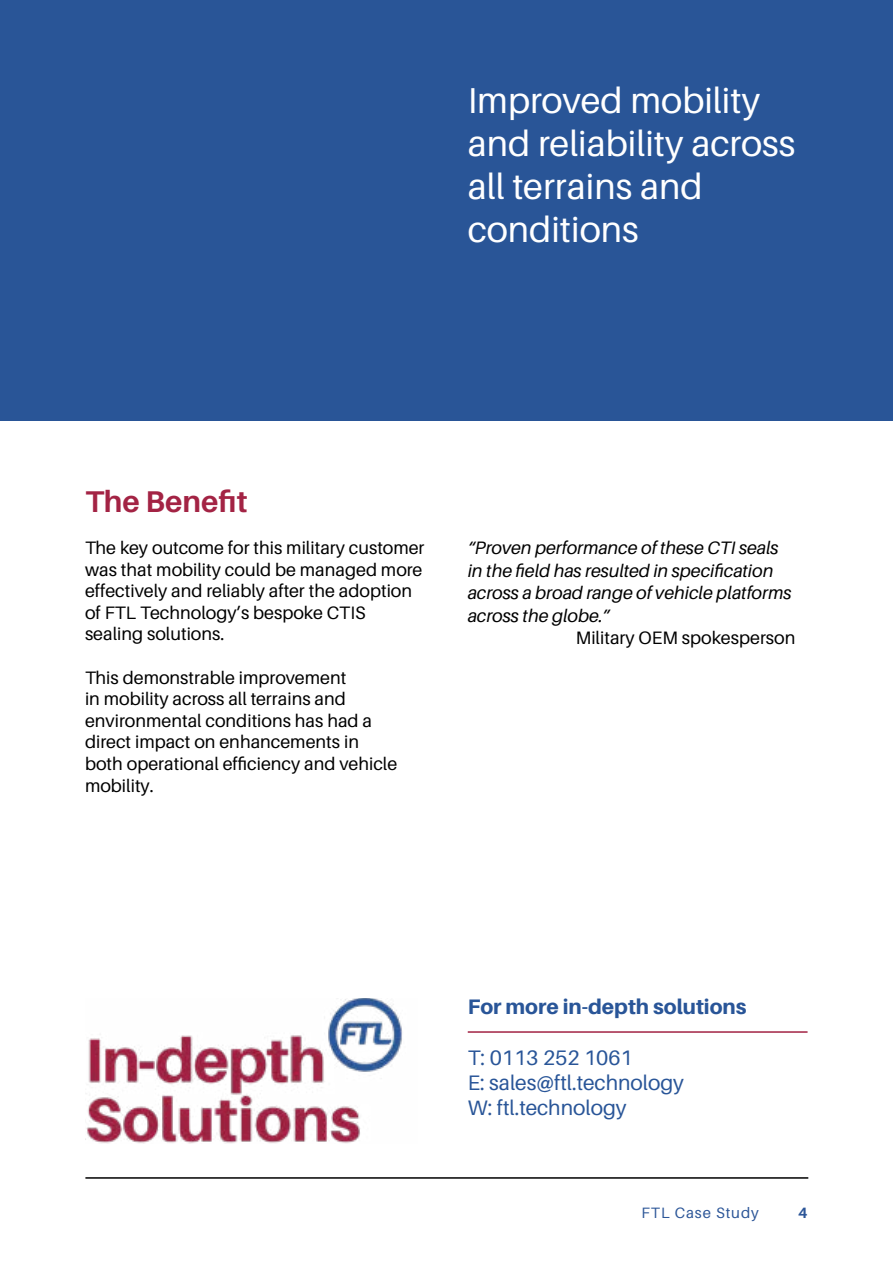
<style>
.page{position:relative;width:893px;height:1263px;background:#fff}
.page>*{position:absolute;margin:0;border:0;box-sizing:border-box;transform-origin:0 0}
.t1{font:36px/43.2px "Aileron";color:#fff}
.t2{font:700 30px "Aileron";color:#a32344}
.t3{font:21px/25.2px "Aileron";color:#295598}
.t4{font:800 21px "Aileron";color:#295598}
.t5{font:18px/21.6px "Aileron";color:#000}
.t6{font:italic 18px/22.5px "Aileron";color:#000}
.t7{font:15px "Aileron";letter-spacing:.06em;color:#2c5698}
.t8{font:700 15px "Aileron";color:#2c5698}
</style>
<div class="page">
<hr style="left:85px;top:1177px;width:723px;height:2px;background:#000">
<img style="left:85px;top:998px;width:317px;height:145px">
<hr style="left:468px;top:1031px;width:339px;height:2px;background:#a22243">
<div style="left:0;top:0;width:893px;height:421px;background:#295597"></div>
<h1 class="t1" style="left:468px;top:79px;width:329px">Improved mobility and reliability across all terrains and conditions</h1>
<h2 class="t2" style="left:85px;top:485px;width:164px">The Benefit</h2>
<p class="t5" style="left:85px;top:537px;width:341px">The key outcome for this military customer was that mobility could be managed more effectively and reliably after the adoption of FTL Technology’s bespoke CTIS sealing solutions.</p>
<p class="t5" style="left:85px;top:667px;width:314px">This demonstrable improvement<br>in mobility across all terrains and environmental conditions has had a direct impact on enhancements in both operational efficiency and vehicle mobility.</p>
<p class="t6" style="left:468px;top:537px;width:325px">“Proven performance of these CTI seals in the field has resulted in specification across a broad range of vehicle platforms across the globe.”</p>
<p class="t5" style="left:576px;top:627px;width:221px">Military OEM spokesperson</p>
<p class="t4" style="left:468px;top:995px;width:280px">For more in-depth solutions</p>
<p class="t3" style="left:468px;top:1045px;width:218px">T: 0113 252 1061<br>E: sales@ftl.technology<br>W: ftl.technology</p>
<p class="t7" style="left:641px;top:1205px;width:119px">FTL Case Study</p>
<p class="t8" style="left:798px;top:1205px;width:11px">4</p>
</div>
